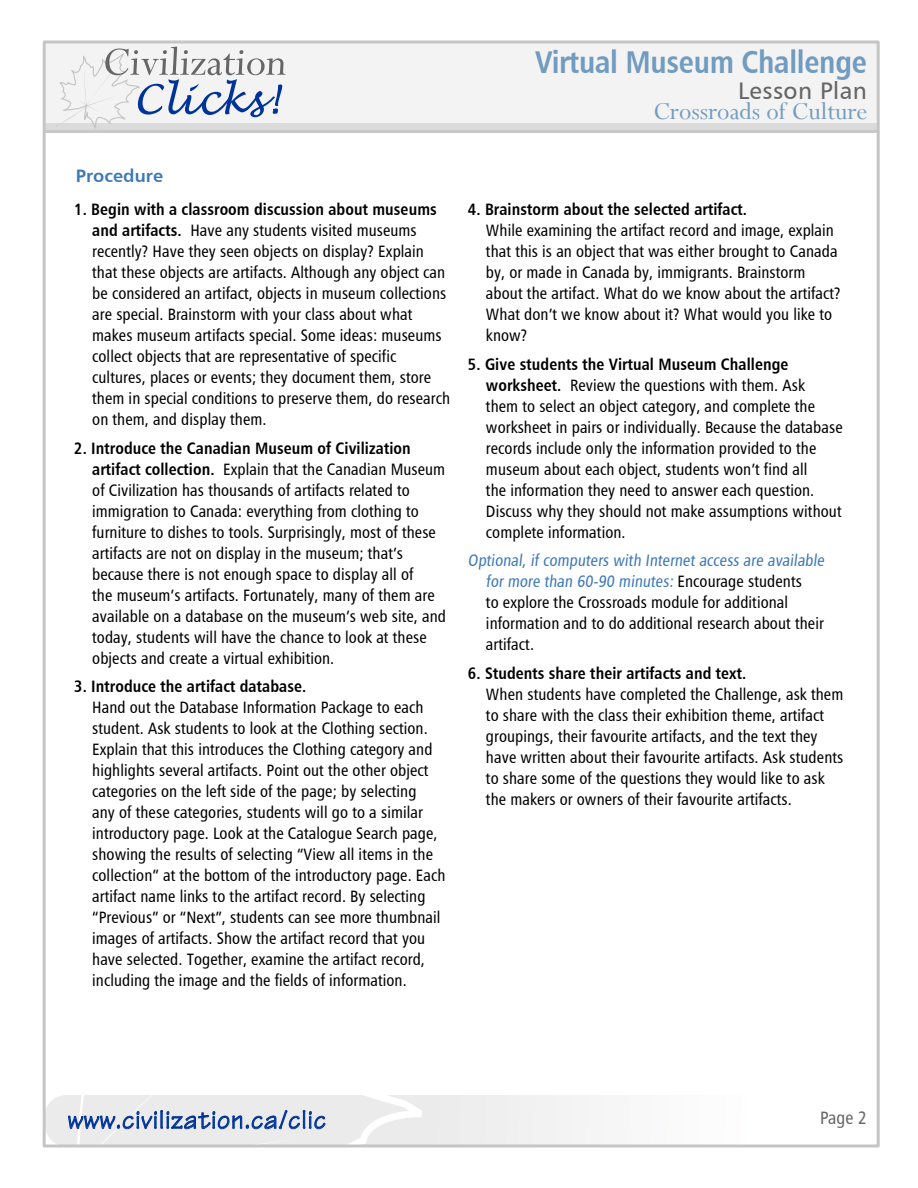
<style>
.page{position:relative;width:918px;height:1188px;background:#fff}
.page>*{position:absolute;margin:0;border:0;box-sizing:border-box;transform-origin:0 0}
.t1{font:31.5px "Humanist 777 BT Bold Condensed B";letter-spacing:-.01em;color:#719bbf}
.t2{font:27px "Technical Plain";letter-spacing:.03em;color:#039}
.t3{font:27px "Perpetua";color:#719bbf}
.t4{font:24px "Humanist 777 BT Roman B";letter-spacing:.02em;color:#666}
.Heading_1{font:18px "Humanist 777 BT Bold B";color:#3d78b7}
.Page{font:18px "Humanist 777 BT Roman Condensed B";color:#666}
.Bullets_NumberedList{font:16.5px/21px "Humanist 777 BT Roman Condensed B";letter-spacing:.005em;color:#000}
.s1{font-family:"Humanist 777 BT Bold Condensed B"}
.s2{color:#3d78b7}
</style>
<div class="page">
<div style="left:44px;top:52px;width:834px;height:81px;background:#c9c9c9"></div>
<svg style="left:47px;top:122px;width:829px;height:8px;background:#ddd"></svg>
<div style="left:44px;top:43px;width:834px;height:79px;background:#f3f3f3"></div>
<svg style="left:45px;top:1095px;width:834px;height:51px"></svg>
<svg style="left:55px;top:47px;width:231px;height:82px"></svg>
<p class="Heading_1" style="left:76px;top:164px;width:89px">Procedure</p>
<p class="Bullets_NumberedList" style="left:92px;top:199px;width:359px;text-indent:-18px"><span class="s1">1. Begin with a classroom discussion about museums and artifacts.</span> Have any students visited museums recently? Have they seen objects on display? Explain that these objects are artifacts. Although any object can be considered an artifact, objects in museum collections are special. Brainstorm with your class about what makes museum artifacts special. Some ideas: museums collect objects that are representative of specific cultures, places or events; they document them, store them in special conditions to preserve them, do research on them, and display them.</p>
<p class="Bullets_NumberedList" style="left:92px;top:437px;width:355px;text-indent:-18px"><span class="s1">2. Introduce the Canadian Museum of Civilization artifact collection.</span> Explain that the Canadian Museum of Civilization has thousands of artifacts related to immigration to Canada: everything from clothing to furniture to dishes to tools. Surprisingly, most of these artifacts are not on display in the museum; that’s because there is not enough space to display all of<br>the museum’s artifacts. Fortunately, many of them are available on a database on the museum’s web site, and today, students will have the chance to look at these objects and create a virtual exhibition.</p>
<p class="Bullets_NumberedList" style="left:92px;top:676px;width:355px;text-indent:-18px"><span class="s1">3. Introduce the artifact database.<br></span>Hand out the Database Information Package to each student. Ask students to look at the Clothing section.<br>Explain that this introduces the Clothing category and highlights several artifacts. Point out the other object categories on the left side of the page; by selecting<br>any of these categories, students will go to a similar introductory page. Look at the Catalogue Search page, showing the results of selecting “View all items in the collection” at the bottom of the introductory page. Each artifact name links to the artifact record. By selecting “Previous” or “Next”, students can see more thumbnail images of artifacts. Show the artifact record that you have selected. Together, examine the artifact record, including the image and the fields of information.</p>
<p class="t1" style="left:535px;top:43px;width:333px">Virtual Museum Challenge</p>
<p class="t4" style="left:738px;top:75px;width:131px">Lesson Plan</p>
<p class="t3" style="left:653px;top:94px;width:216px">Crossroads of Culture</p>
<p class="Bullets_NumberedList" style="left:486px;top:199px;width:356px;text-indent:-18px"><span class="s1">4. Brainstorm about the selected artifact.<br></span>While examining the artifact record and image, explain that this is an object that was either brought to Canada by, or made in Canada by, immigrants. Brainstorm about the artifact. What do we know about the artifact?<br>What don’t we know about it? What would you like to know?</p>
<p class="Bullets_NumberedList" style="left:486px;top:353px;width:358px;text-indent:-18px"><span class="s1">5. Give students the Virtual Museum Challenge worksheet.</span> Review the questions with them. Ask<br>them to select an object category, and complete the worksheet in pairs or individually. Because the database records include only the information provided to the museum about each object, students won’t find all<br>the information they need to answer each question.<br>Discuss why they should not make assumptions without complete information.</p>
<p class="Bullets_NumberedList" style="left:486px;top:550px;width:342px;text-indent:-18px"><span class="s2">Optional, if computers with Internet access are available for more than 60-90 minutes:</span> Encourage students<br>to explore the Crossroads module for additional information and to do additional research about their artifact.</p>
<p class="Bullets_NumberedList" style="left:486px;top:662px;width:359px;text-indent:-18px"><span class="s1">6. Students share their artifacts and text.<br></span>When students have completed the Challenge, ask them to share with the class their exhibition theme, artifact groupings, their favourite artifacts, and the text they have written about their favourite artifacts. Ask students to share some of the questions they would like to ask the makers or owners of their favourite artifacts.</p>
<p class="t2" style="left:68px;top:1103px;width:260px">www.civilization.ca/clic</p>
<p class="Page" style="left:820px;top:1107px;width:48px">Page 2</p>
</div>
